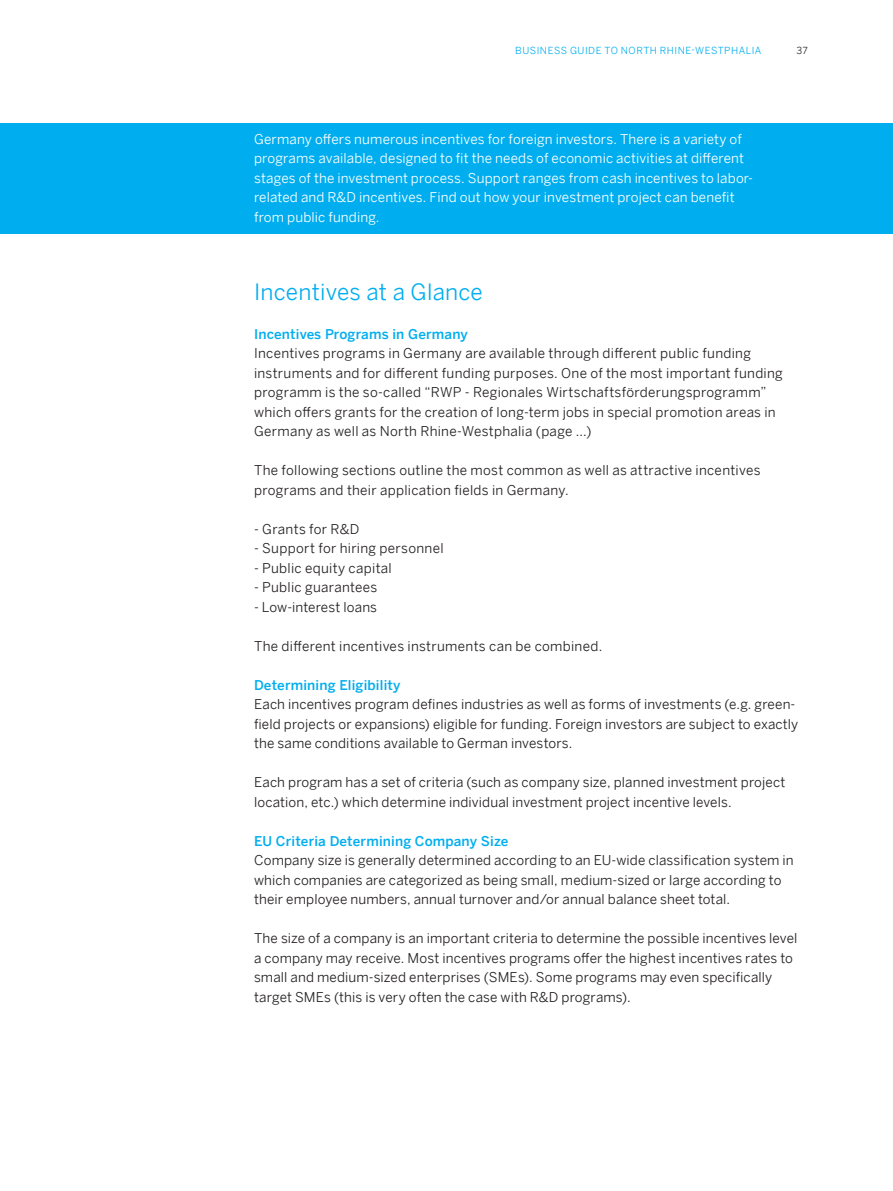
<style>
.page{position:relative;width:893px;height:1191px;background:#fff}
.page>*{position:absolute;margin:0;border:0;box-sizing:border-box;transform-origin:0 0}
.t1{font:22.5px "Benton Sans";letter-spacing:.01em;color:#00aeef}
.t2{font:13.5px/19.5px "Benton Sans";letter-spacing:.01em;color:#231f20}
.t3{font:13.5px/19.5px "Benton Sans";letter-spacing:.01em;color:#fff}
.t4{font:500 13.5px "Benton Sans";letter-spacing:.01em;color:#00aeef}
.t5{font:9.75px "Benton Sans";letter-spacing:.05em;color:#00aeef}
.t6{font:9.75px "Benton Sans";color:#231f20}
</style>
<div class="page">
<div style="left:0;top:123px;width:893px;height:111px;background:#00aeef"></div>
<p class="t5" style="left:515px;top:43px;width:248px">BUSINESS GUIDE TO NORTH RHINE-WESTPHALIA</p>
<p class="t6" style="left:796px;top:43px;width:13px">37</p>
<p class="t3" style="left:254px;top:128px;width:500px">Germany offers numerous incentives for foreign investors. There is a variety of programs available, designed to fit the needs of economic activities at different stages of the investment process. Support ranges from cash incentives to labor&shy;related and R&amp;D incentives. Find out how your investment project can benefit from public funding.</p>
<h1 class="t1" style="left:254px;top:275px;width:230px">Incentives at a Glance</h1>
<p class="t4" style="left:254px;top:324px;width:215px">Incentives Programs in Germany</p>
<p class="t2" style="left:254px;top:343px;width:530px">Incentives programs in Germany are available through different public funding instruments and for different funding purposes. One of the most important funding programm is the so-called “RWP - Regionales Wirtschaftsförderungsprogramm” which offers grants for the creation of long-term jobs in special promotion areas in Germany as well as North Rhine-Westphalia (page ...)</p>
<p class="t2" style="left:254px;top:460px;width:508px">The following sections outline the most common as well as attractive incentives programs and their application fields in Germany.</p>
<p class="t2" style="left:254px;top:518px;width:107px">- Grants for R&amp;D</p>
<p class="t2" style="left:254px;top:538px;width:191px">- Support for hiring personnel</p>
<p class="t2" style="left:254px;top:557px;width:139px">- Public equity capital</p>
<p class="t2" style="left:254px;top:577px;width:125px">- Public guarantees</p>
<p class="t2" style="left:254px;top:596px;width:125px">- Low-interest loans</p>
<p class="t2" style="left:254px;top:635px;width:350px">The different incentives instruments can be combined.</p>
<p class="t4" style="left:254px;top:675px;width:148px">Determining Eligibility</p>
<p class="t2" style="left:254px;top:694px;width:546px">Each incentives program defines industries as well as forms of investments (e.g. green&shy;field projects or expansions) eligible for funding. Foreign investors are subject to exactly the same conditions available to German investors.</p>
<p class="t2" style="left:254px;top:772px;width:533px">Each program has a set of criteria (such as company size, planned investment project location, etc.) which determine individual investment project incentive levels.</p>
<p class="t4" style="left:254px;top:831px;width:256px">EU Criteria Determining Company Size</p>
<p class="t2" style="left:254px;top:850px;width:541px">Company size is generally determined according to an EU-wide classification system in which companies are categorized as being small, medium-sized or large according to their employee numbers, annual turnover and/or annual balance sheet total.</p>
<p class="t2" style="left:254px;top:928px;width:545px">The size of a company is an important criteria to determine the possible incentives level a company may receive. Most incentives programs offer the highest incentives rates to small and medium-sized enterprises (SMEs). Some programs may even specifically target SMEs (this is very often the case with R&amp;D programs).</p>
</div>
